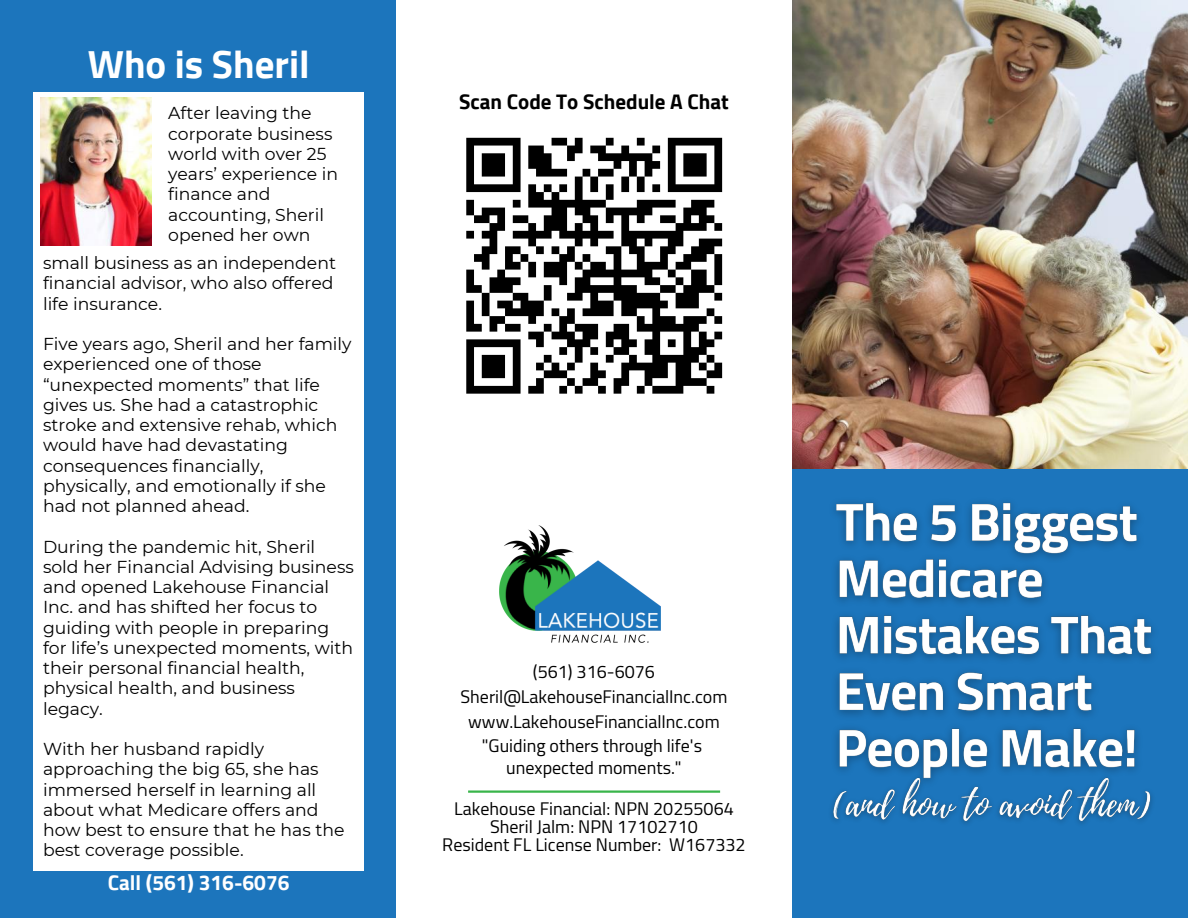
<style>
.page{position:relative;width:1188px;height:918px;background:#1c75bc}
.page>*{position:absolute;margin:0;border:0;box-sizing:border-box;transform-origin:0 0}
.t1{font:700 39px "Cairo";color:#fff}
.t2{font:700 21px "Cairo";color:#000}
.t3{font:700 21px "Cairo";color:#fff}
.t4{font:18px/24.8px "Cairo";color:#000;text-align:center}
.t5{font:17.25px/20.2px "Montserrat";color:#000}
</style>
<div class="page">
<img style="left:792px;top:0;width:396px;height:468px">
<div style="left:396px;top:0;width:396px;height:918px;background:#fff"></div>
<div style="left:33px;top:92px;width:331px;height:778px;background:#fff"></div>
<hr style="left:468px;top:790px;width:252px;height:3px;background:#39b54a">
<img style="left:41px;top:98px;width:110px;height:147px">
<svg style="left:466px;top:137px;width:257px;height:257px"></svg>
<img style="left:500px;top:525px;width:161px;height:117px">
<img style="left:822px;top:458px;width:344px;height:312px">
<img style="left:831px;top:770px;width:322px;height:54px">
<h1 class="t1" style="left:88px;top:42px;width:223px">Who is Sheril</h1>
<p class="t5" style="left:168px;top:103px;width:171px">After leaving the corporate business world with over 25 years’ experience in finance and accounting, Sheril opened her own</p>
<p class="t5" style="left:43px;top:253px;width:295px">small business as an independent financial advisor, who also offered life insurance.</p>
<p class="t5" style="left:43px;top:334px;width:310px">Five years ago, Sheril and her family experienced one of those “unexpected moments” that life gives us. She had a catastrophic stroke and extensive rehab, which would have had devastating consequences financially, physically, and emotionally if she had not planned ahead.</p>
<p class="t5" style="left:43px;top:536px;width:312px">During the pandemic hit, Sheril sold her Financial Advising business and opened Lakehouse Financial<br>Inc. and has shifted her focus to guiding with people in preparing for life’s unexpected moments, with their personal financial health, physical health, and business legacy.</p>
<p class="t5" style="left:43px;top:739px;width:303px">With her husband rapidly approaching the big 65, she has immersed herself in learning all about what Medicare offers and how best to ensure that he has the best coverage possible.</p>
<p class="t3" style="left:108px;top:870px;width:183px">Call (561) 316-6076</p>
<p class="t2" style="left:459px;top:90px;width:271px">Scan Code To Schedule A Chat</p>
<p class="t4" style="left:461px;top:660px;width:268px">(561) 316-6076<br>Sheril@LakehouseFinancialInc.com www.LakehouseFinancialInc.com "Guiding others through life's</p>
<p class="t4" style="left:506px;top:755px;width:177px">unexpected moments."</p>
<p class="t4" style="left:442px;top:800px;width:305px;line-height:18px">Lakehouse Financial: NPN 20255064<br>Sheril Jalm: NPN 17102710<br>Resident FL License Number: W167332</p>
</div>
